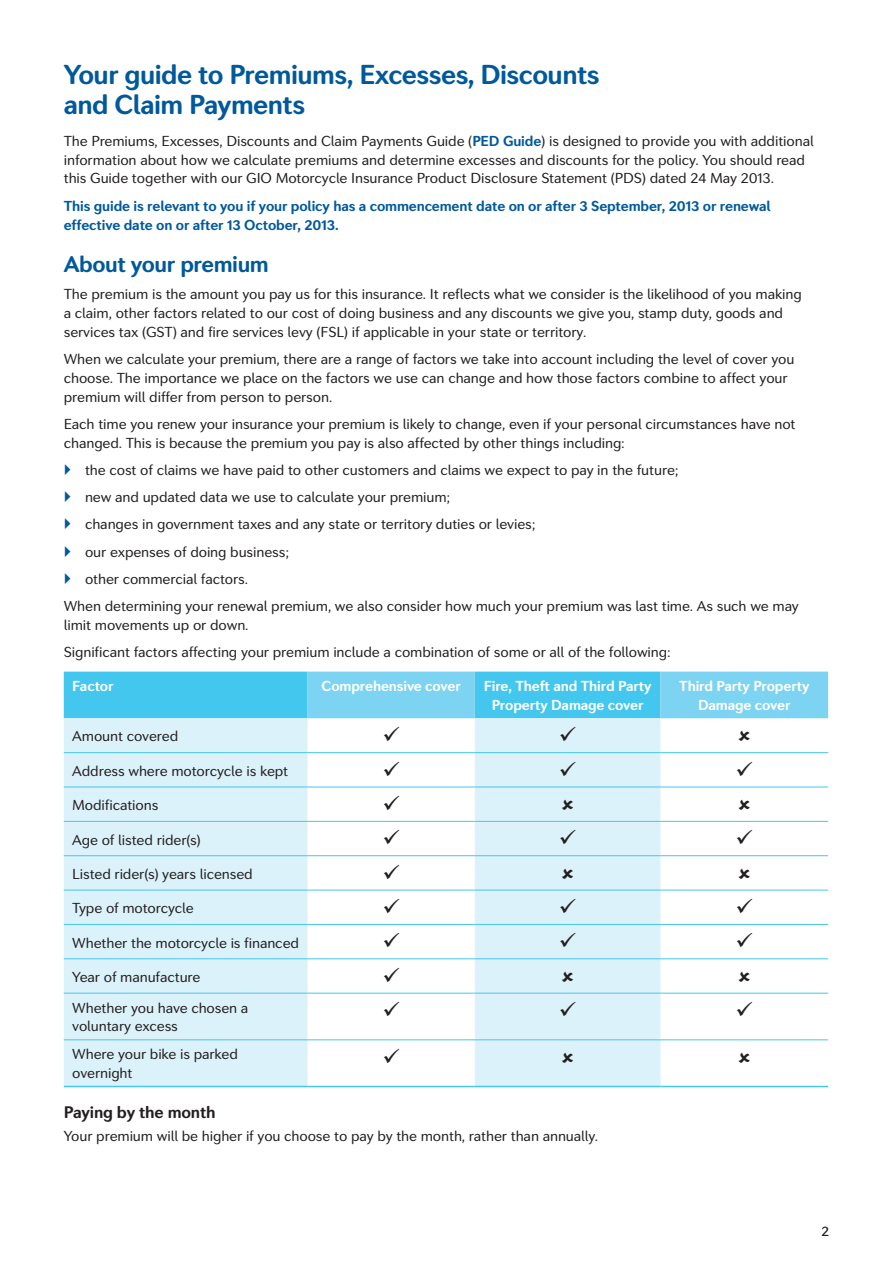
<style>
.page{position:relative;width:893px;height:1263px;background:#fff}
.page>*{position:absolute;margin:0;border:0;box-sizing:border-box;transform-origin:0 0}
.GIO_A4_PED_Heading_L{font:700 27px/30px "Seconda Soft";letter-spacing:-.02em;color:#00599b}
.GIO_A4_PED__Heading{font:700 22.5px "Seconda Soft";letter-spacing:-.02em;color:#00599b}
.GIO_A4_PED_Heading_L-2{font:700 16.5px "Seconda Soft";letter-spacing:-.01em;color:#231f20}
.GIO_A4_PED_Body_Copy{font:14.25px/18.8px "Seconda Soft";letter-spacing:-.01em;color:#231f20}
.GIO_A4_PED_Body_Bull{font:14.25px "Seconda Soft";letter-spacing:-.01em;color:#231f20}
.GIO_PED_A4_table_cop{font:14.25px "Seconda Soft";letter-spacing:-.01em;color:#231f20}
.GIO_A4_PED_Body_Copy-2{font:700 14.25px/18.8px "Seconda Soft";letter-spacing:-.01em;color:#00599b}
.GIO_A4_PED_Table_Hea{font:700 14.25px/18.8px "Seconda Soft";letter-spacing:-.01em;color:#fff;text-align:center}
.GIO_A4_PED_Table_Bod{font:14.25px/18.8px "Seconda Soft";letter-spacing:-.01em;color:#231f20}
.GIO_A4_PED_Page_Numb{font:500 13.5px "Seconda Soft";color:#231f20}
.s1{font-weight:700;color:#00599b}
</style>
<div class="page">
<svg style="left:64px;top:672px;width:764px;height:46px;background:#5dccef"></svg>
<svg style="left:64px;top:718px;width:596px;height:368px;fill:#dcf2fa"></svg>
<hr style="left:64px;top:752px;width:244px;height:1px;background:#44c7ee">
<hr style="left:308px;top:752px;width:167px;height:1px;background:#44c7ee">
<hr style="left:475px;top:752px;width:185px;height:1px;background:#44c7ee">
<hr style="left:660px;top:752px;width:168px;height:1px;background:#44c7ee">
<hr style="left:64px;top:787px;width:244px;height:1px;background:#44c7ee">
<hr style="left:308px;top:787px;width:167px;height:1px;background:#44c7ee">
<hr style="left:475px;top:787px;width:185px;height:1px;background:#44c7ee">
<hr style="left:660px;top:787px;width:168px;height:1px;background:#44c7ee">
<hr style="left:64px;top:821px;width:244px;height:1px;background:#44c7ee">
<hr style="left:308px;top:821px;width:167px;height:1px;background:#44c7ee">
<hr style="left:475px;top:821px;width:185px;height:1px;background:#44c7ee">
<hr style="left:660px;top:821px;width:168px;height:1px;background:#44c7ee">
<hr style="left:64px;top:855px;width:244px;height:1px;background:#44c7ee">
<hr style="left:308px;top:855px;width:167px;height:1px;background:#44c7ee">
<hr style="left:475px;top:855px;width:185px;height:1px;background:#44c7ee">
<hr style="left:660px;top:855px;width:168px;height:1px;background:#44c7ee">
<hr style="left:64px;top:890px;width:244px;height:1px;background:#44c7ee">
<hr style="left:308px;top:890px;width:167px;height:1px;background:#44c7ee">
<hr style="left:475px;top:890px;width:185px;height:1px;background:#44c7ee">
<hr style="left:660px;top:890px;width:168px;height:1px;background:#44c7ee">
<hr style="left:64px;top:924px;width:244px;height:1px;background:#44c7ee">
<hr style="left:308px;top:924px;width:167px;height:1px;background:#44c7ee">
<hr style="left:475px;top:924px;width:185px;height:1px;background:#44c7ee">
<hr style="left:660px;top:924px;width:168px;height:1px;background:#44c7ee">
<hr style="left:64px;top:958px;width:244px;height:1px;background:#44c7ee">
<hr style="left:308px;top:958px;width:167px;height:1px;background:#44c7ee">
<hr style="left:475px;top:958px;width:185px;height:1px;background:#44c7ee">
<hr style="left:660px;top:958px;width:168px;height:1px;background:#44c7ee">
<hr style="left:64px;top:993px;width:244px;height:1px;background:#44c7ee">
<hr style="left:308px;top:993px;width:167px;height:1px;background:#44c7ee">
<hr style="left:475px;top:993px;width:185px;height:1px;background:#44c7ee">
<hr style="left:660px;top:993px;width:168px;height:1px;background:#44c7ee">
<hr style="left:64px;top:1039px;width:244px;height:1px;background:#44c7ee">
<hr style="left:308px;top:1039px;width:167px;height:1px;background:#44c7ee">
<hr style="left:475px;top:1039px;width:185px;height:1px;background:#44c7ee">
<hr style="left:660px;top:1039px;width:168px;height:1px;background:#44c7ee">
<hr style="left:64px;top:1086px;width:244px;height:1px;background:#44c7ee">
<hr style="left:308px;top:1086px;width:167px;height:1px;background:#44c7ee">
<hr style="left:475px;top:1086px;width:185px;height:1px;background:#44c7ee">
<hr style="left:660px;top:1086px;width:168px;height:1px;background:#44c7ee">
<svg style="left:562px;top:799px;width:11px;height:11px"></svg>
<svg style="left:562px;top:868px;width:11px;height:10px"></svg>
<svg style="left:562px;top:971px;width:11px;height:10px"></svg>
<svg style="left:562px;top:1052px;width:11px;height:10px"></svg>
<svg style="left:384px;top:727px;width:15px;height:14px"></svg>
<svg style="left:560px;top:727px;width:16px;height:14px"></svg>
<svg style="left:384px;top:761px;width:15px;height:15px"></svg>
<svg style="left:560px;top:761px;width:16px;height:15px"></svg>
<svg style="left:384px;top:795px;width:15px;height:15px"></svg>
<svg style="left:384px;top:830px;width:15px;height:14px"></svg>
<svg style="left:560px;top:830px;width:16px;height:14px"></svg>
<svg style="left:384px;top:864px;width:15px;height:15px"></svg>
<svg style="left:384px;top:898px;width:15px;height:15px"></svg>
<svg style="left:560px;top:898px;width:16px;height:15px"></svg>
<svg style="left:384px;top:933px;width:15px;height:14px"></svg>
<svg style="left:560px;top:933px;width:16px;height:14px"></svg>
<svg style="left:384px;top:967px;width:15px;height:15px"></svg>
<svg style="left:384px;top:1001px;width:15px;height:15px"></svg>
<svg style="left:560px;top:1001px;width:16px;height:15px"></svg>
<svg style="left:384px;top:1048px;width:15px;height:15px"></svg>
<p class="GIO_A4_PED_Heading_L" style="left:64px;top:60px;width:537px">Your guide to Premiums, Excesses, Discounts and Claim Payments</p>
<p class="GIO_A4_PED_Body_Copy" style="left:64px;top:132px;width:752px">The Premiums, Excesses, Discounts and Claim Payments Guide (<span class="s1">PED Guide</span>) is designed to provide you with additional information about how we calculate premiums and determine excesses and discounts for the policy. You should read this Guide together with our GIO Motorcycle Insurance Product Disclosure Statement (PDS) dated 24 May 2013.</p>
<p class="GIO_A4_PED_Body_Copy-2" style="left:64px;top:197px;width:708px">This guide is relevant to you if your policy has a commencement date on or after 3 September, 2013 or renewal effective date on or after 13 October, 2013.</p>
<p class="GIO_A4_PED__Heading" style="left:64px;top:250px;width:207px">About your premium</p>
<p class="GIO_A4_PED_Body_Copy" style="left:64px;top:285px;width:740px">The premium is the amount you pay us for this insurance. It reflects what we consider is the likelihood of you making a claim, other factors related to our cost of doing business and any discounts we give you, stamp duty, goods and services tax (GST) and fire services levy (FSL) if applicable in your state or territory.</p>
<p class="GIO_A4_PED_Body_Copy" style="left:64px;top:350px;width:732px">When we calculate your premium, there are a range of factors we take into account including the level of cover you choose. The importance we place on the factors we use can change and how those factors combine to affect your premium will differ from person to person.</p>
<p class="GIO_A4_PED_Body_Copy" style="left:64px;top:414px;width:733px">Each time you renew your insurance your premium is likely to change, even if your personal circumstances have not changed. This is because the premium you pay is also affected by other things including:</p>
<p class="GIO_A4_PED_Body_Bull" style="left:85px;top:461px;width:595px">the cost of claims we have paid to other customers and claims we expect to pay in the future;</p>
<p class="GIO_A4_PED_Body_Bull" style="left:85px;top:488px;width:367px">new and updated data we use to calculate your premium;</p>
<p class="GIO_A4_PED_Body_Bull" style="left:85px;top:516px;width:452px">changes in government taxes and any state or territory duties or levies;</p>
<p class="GIO_A4_PED_Body_Bull" style="left:85px;top:543px;width:206px">our expenses of doing business;</p>
<p class="GIO_A4_PED_Body_Bull" style="left:85px;top:570px;width:164px">other commercial factors.</p>
<p class="GIO_A4_PED_Body_Copy" style="left:64px;top:597px;width:737px">When determining your renewal premium, we also consider how much your premium was last time. As such we may limit movements up or down.</p>
<p class="GIO_A4_PED_Body_Copy" style="left:64px;top:643px;width:608px">Significant factors affecting your premium include a combination of some or all of the following:</p>
<p class="GIO_A4_PED_Table_Hea" style="left:72px;top:677px;width:43px">Factor</p>
<p class="GIO_A4_PED_Table_Hea" style="left:321px;top:677px;width:141px">Comprehensive cover</p>
<p class="GIO_A4_PED_Table_Hea" style="left:484px;top:677px;width:169px">Fire, Theft and Third Party<br>Property Damage cover</p>
<p class="GIO_A4_PED_Table_Hea" style="left:679px;top:677px;width:132px">Third Party Property<br>Damage cover</p>
<p class="GIO_A4_PED_Body_Copy" style="left:72px;top:727px;width:107px">Amount covered</p>
<p class="GIO_PED_A4_table_cop" style="left:72px;top:762px;width:217px">Address where motorcycle is kept</p>
<p class="GIO_PED_A4_table_cop" style="left:72px;top:796px;width:88px">Modifications</p>
<p class="GIO_PED_A4_table_cop" style="left:72px;top:831px;width:130px">Age of listed rider(s)</p>
<p class="GIO_PED_A4_table_cop" style="left:72px;top:865px;width:182px">Listed rider(s) years licensed</p>
<p class="GIO_PED_A4_table_cop" style="left:72px;top:899px;width:123px">Type of motorcycle</p>
<p class="GIO_PED_A4_table_cop" style="left:72px;top:934px;width:228px">Whether the motorcycle is financed</p>
<p class="GIO_PED_A4_table_cop" style="left:72px;top:968px;width:130px">Year of manufacture</p>
<p class="GIO_A4_PED_Table_Bod" style="left:72px;top:998px;width:178px">Whether you have chosen a voluntary excess</p>
<p class="GIO_A4_PED_Body_Copy" style="left:72px;top:1045px;width:167px">Where your bike is parked overnight</p>
<p class="GIO_A4_PED_Heading_L-2" style="left:64px;top:1102px;width:153px">Paying by the month</p>
<p class="GIO_A4_PED_Body_Copy" style="left:64px;top:1126px;width:536px">Your premium will be higher if you choose to pay by the month, rather than annually.</p>
<p class="GIO_A4_PED_Page_Numb" style="left:821px;top:1223px;width:9px">2</p>
</div>
